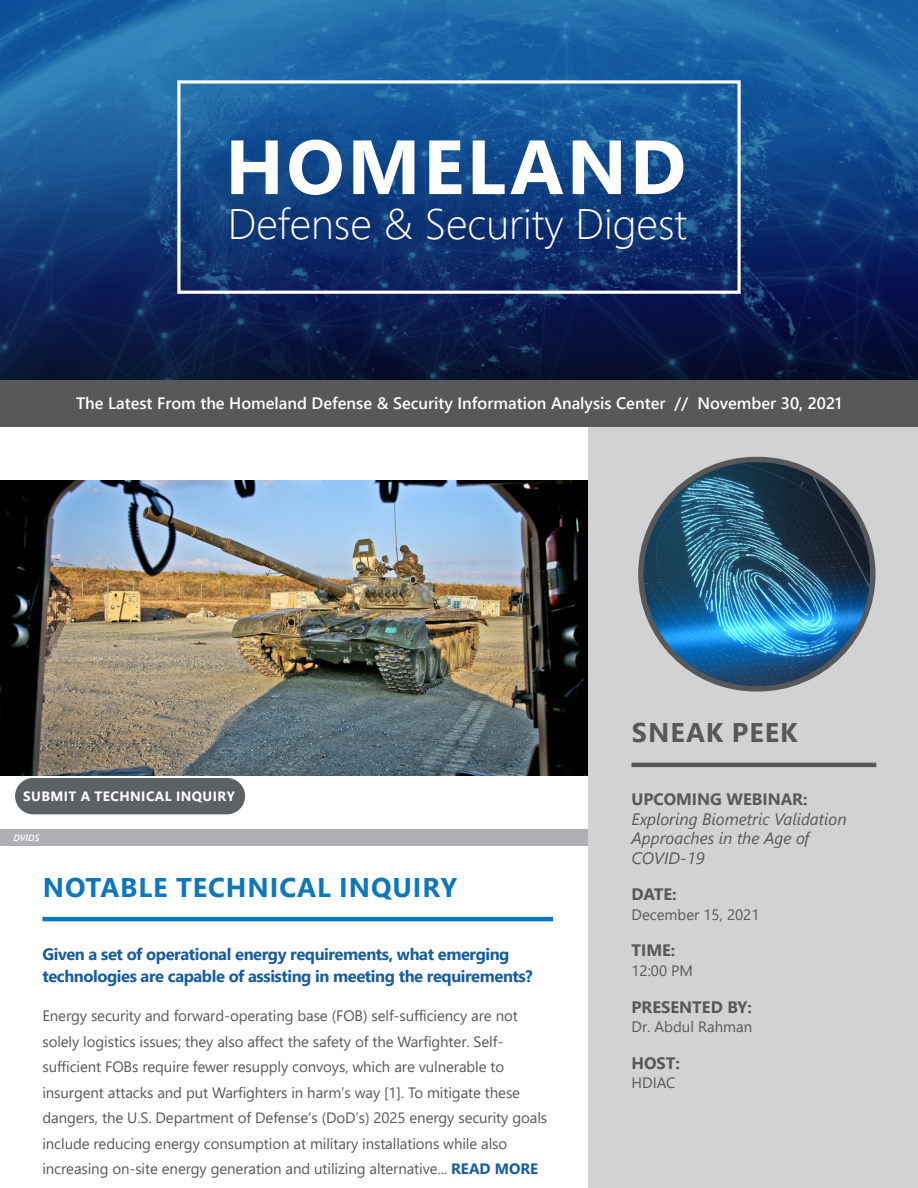
<style>
.page{position:relative;width:918px;height:1188px;background:#fff}
.page>*{position:absolute;margin:0;border:0;box-sizing:border-box;transform-origin:0 0}
.t1{font:700 76.5px "Segoe UI";letter-spacing:.035em;color:#fff}
.t2{font:300 42.6px "Segoe UI";color:#fff}
.Heading_1_-_Green{font:700 27px "Segoe UI";letter-spacing:.035em;color:#0d77bc}
.Heading_1_-_Gray{font:700 27px "Segoe UI";letter-spacing:.035em;color:#57585a}
.Heading_2_-_Green{font:700 16.5px/22.5px "Segoe UI";letter-spacing:-.025em;color:#175d9e}
.Cover_Banner_Text{font:600 16.5px "Segoe UI";color:#fff}
.SN_Heading_2{font:italic 16.5px/19.5px "Segoe UI";color:#57585a}
.SP_Heading{font:700 16.5px "Segoe UI";color:#57585a}
.Copy{font:15px/25.5px "Segoe UI";letter-spacing:-.005em;color:#57585a}
.SN_Copy{font:15px "Segoe UI";color:#57585a}
.White_Button_Text{font:700 13.5px "Segoe UI";letter-spacing:.035em;color:#fff}
.Image_Source{font:italic 600 9px "Segoe UI";color:#fff}
.s1{font-weight:700;color:#175d9e}
</style>
<div class="page">
<img style="left:0;top:0;width:918px;height:380px">
<img style="left:0;top:481px;width:588px;height:294px">
<div style="left:0;top:829px;width:588px;height:17px;background:#aeb0b3"></div>
<div style="left:588px;top:383px;width:330px;height:805px;background:#d1d2d4"></div>
<hr style="left:42px;top:917px;width:511px;height:4px;background:#0d77bc">
<div style="left:0;top:380px;width:918px;height:47px;background:#57585a"></div>
<hr style="left:632px;top:763px;width:244px;height:4px;background:#57585a">
<img style="left:641px;top:460px;width:232px;height:229px;border-radius:115px">
<div style="left:638px;top:457px;width:238px;height:235px;border:5px solid #57585a;border-radius:115px"></div>
<div style="left:14px;top:777px;width:232px;height:38px;background:#5c6166;border-radius:19px"></div>
<div style="left:14px;top:776px;width:233px;height:40px;border:2px solid #fff;border-radius:19px"></div>
<div style="left:177px;top:80px;width:564px;height:214px;border:3px solid #fff"></div>
<h1 class="t1" style="left:225px;top:95px;width:462px">HOMELAND</h1>
<h2 class="t2" style="left:228px;top:184px;width:461px">Defense &amp; Security Digest</h2>
<p class="Cover_Banner_Text" style="left:76px;top:388px;width:767px">The Latest From the Homeland Defense &amp; Security Information Analysis Center // November 30, 2021</p>
<p class="White_Button_Text" style="left:23px;top:784px;width:213px">SUBMIT A TECHNICAL INQUIRY</p>
<p class="Image_Source" style="left:14px;top:829px;width:27px">DVIDS</p>
<p class="Heading_1_-_Green" style="left:43px;top:862px;width:416px">NOTABLE TECHNICAL INQUIRY</p>
<p class="Heading_2_-_Green" style="left:42px;top:941px;width:492px">Given a set of operational energy requirements, what emerging technologies are capable of assisting in meeting the requirements?</p>
<p class="Copy" style="left:42px;top:1002px;width:506px">Energy security and forward-operating base (FOB) self-sufficiency are not solely logistics issues; they also affect the safety of the Warfighter. Self&shy;sufficient FOBs require fewer resupply convoys, which are vulnerable to insurgent attacks and put Warfighters in harm’s way [1]. To mitigate these dangers, the U.S. Department of Defense’s (DoD’s) 2025 energy security goals include reducing energy consumption at military installations while also increasing on-site energy generation and utilizing alternative... <span class="s1">READ MORE</span></p>
<p class="Heading_1_-_Gray" style="left:632px;top:707px;width:167px">SNEAK PEEK</p>
<p class="SP_Heading" style="left:632px;top:784px;width:178px">UPCOMING WEBINAR:</p>
<p class="SN_Heading_2" style="left:632px;top:807px;width:217px">Exploring Biometric Validation<br>Approaches in the Age of<br>COVID-19</p>
<p class="SP_Heading" style="left:632px;top:879px;width:47px">DATE:</p>
<p class="SN_Copy" style="left:632px;top:900px;width:129px">December 15, 2021</p>
<p class="SP_Heading" style="left:632px;top:935px;width:45px">TIME:</p>
<p class="SN_Copy" style="left:632px;top:956px;width:63px">12:00 PM</p>
<p class="SP_Heading" style="left:632px;top:991px;width:122px">PRESENTED BY:</p>
<p class="SN_Copy" style="left:632px;top:1013px;width:122px">Dr. Abdul Rahman</p>
<p class="SP_Heading" style="left:632px;top:1047px;width:50px">HOST:</p>
<p class="SN_Copy" style="left:632px;top:1069px;width:45px">HDIAC</p>
</div>
